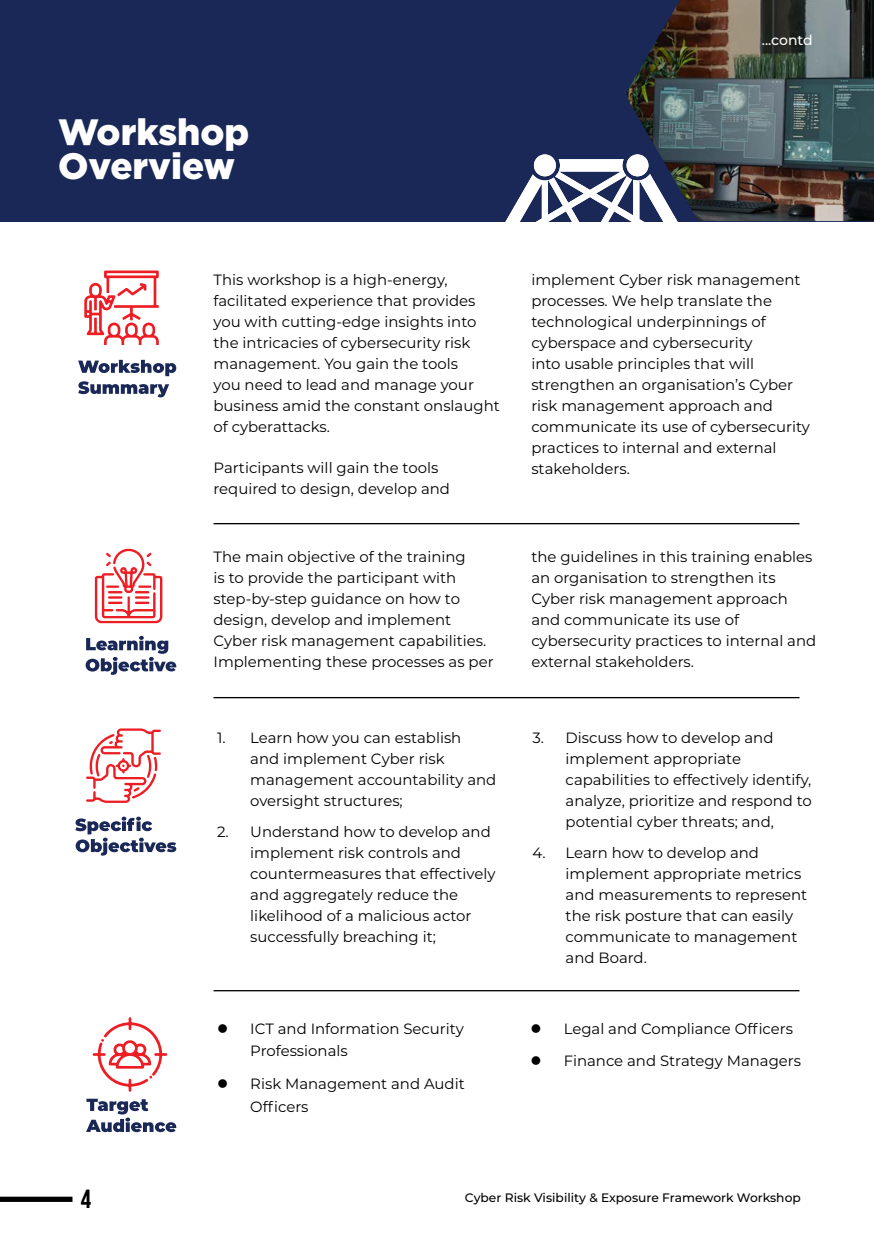
<style>
.page{position:relative;width:874px;height:1241px;background:#fff}
.page>*{position:absolute;margin:0;border:0;box-sizing:border-box;transform-origin:0 0}
.t1{font:900 36.57px/33.8px "Gotham";color:#fff}
.t2{font:700 26.25px "Bebas Neue";color:#000}
.Body_Text{font:14.88px/21px "Montserrat";color:#000}
.t3{font:500 14px "Montserrat";letter-spacing:-.005em;color:#fff}
.t4{font:500 12.25px "Montserrat";color:#000}
</style>
<div class="page">
<div style="left:0;top:1196px;width:72px;height:5px;background:#000"></div>
<div style="left:0;top:0;width:873px;height:221px;background:#1a2857"></div>
<img style="left:627px;top:0;width:246px;height:221px">
<svg style="left:506px;top:159px;width:176px;height:62px"></svg>
<div style="left:533px;top:154px;width:22px;height:22px;background:#fff;border-radius:50%"></div>
<div style="left:626px;top:154px;width:22px;height:22px;background:#fff;border-radius:50%"></div>
<hr style="left:213px;top:523px;width:586px;height:1px;background:#000">
<hr style="left:213px;top:697px;width:586px;height:1px;background:#000">
<hr style="left:213px;top:989px;width:586px;height:2px;background:#000">
<svg style="left:84px;top:270px;width:75px;height:75px"></svg>
<svg style="left:78px;top:360px;width:98px;height:37px"></svg>
<svg style="left:95px;top:548px;width:67px;height:75px"></svg>
<svg style="left:86px;top:635px;width:90px;height:39px"></svg>
<svg style="left:75px;top:816px;width:101px;height:39px"></svg>
<svg style="left:86px;top:728px;width:75px;height:74px"></svg>
<svg style="left:93px;top:1017px;width:74px;height:74px"></svg>
<svg style="left:86px;top:1098px;width:90px;height:33px"></svg>
<p class="t1" style="left:58px;top:114px;width:192px">Workshop<br>Overview</p>
<p class="t3" style="left:761px;top:30px;width:52px">...contd</p>
<p class="Body_Text" style="left:213px;top:268px;width:287px">This workshop is a high-energy, facilitated experience that provides you with cutting-edge insights into the intricacies of cybersecurity risk management. You gain the tools<br>you need to lead and manage your business amid the constant onslaught of cyberattacks.</p>
<p class="Body_Text" style="left:213px;top:456px;width:238px">Participants will gain the tools required to design, develop and</p>
<p class="Body_Text" style="left:531px;top:269px;width:280px">implement Cyber risk management processes. We help translate the technological underpinnings of cyberspace and cybersecurity<br>into usable principles that will strengthen an organisation’s Cyber risk management approach and communicate its use of cybersecurity practices to internal and external stakeholders.</p>
<p class="Body_Text" style="left:213px;top:545px;width:281px">The main objective of the training<br>is to provide the participant with step-by-step guidance on how to design, develop and implement Cyber risk management capabilities.<br>Implementing these processes as per</p>
<p class="Body_Text" style="left:531px;top:545px;width:286px">the guidelines in this training enables an organisation to strengthen its Cyber risk management approach and communicate its use of cybersecurity practices to internal and external stakeholders.</p>
<p class="Body_Text" style="left:250px;top:726px;width:247px;text-indent:-33px">1. Learn how you can establish<br>and implement Cyber risk management accountability and oversight structures;</p>
<p class="Body_Text" style="left:250px;top:820px;width:246px;text-indent:-33px">2. Understand how to develop and implement risk controls and countermeasures that effectively and aggregately reduce the likelihood of a malicious actor successfully breaching it;</p>
<p class="Body_Text" style="left:250px;top:1016px;width:215px;line-height:22.8px">ICT and Information Security<br>Professionals</p>
<p class="Body_Text" style="left:250px;top:1071px;width:216px;line-height:22.8px">Risk Management and Audit<br>Officers</p>
<p class="Body_Text" style="left:565px;top:726px;width:248px;text-indent:-33px">3. Discuss how to develop and implement appropriate capabilities to effectively identify, analyze, prioritize and respond to potential cyber threats; and,</p>
<p class="Body_Text" style="left:565px;top:841px;width:243px;text-indent:-33px">4. Learn how to develop and implement appropriate metrics and measurements to represent the risk posture that can easily communicate to management and Board.</p>
<p class="Body_Text" style="left:563px;top:1017px;width:231px">Legal and Compliance Officers</p>
<p class="Body_Text" style="left:563px;top:1049px;width:239px">Finance and Strategy Managers</p>
<h2 class="t2" style="left:81px;top:1183px;width:12px">4</h2>
<p class="t4" style="left:464px;top:1189px;width:337px">Cyber Risk Visibility &amp; Exposure Framework Workshop</p>
</div>
